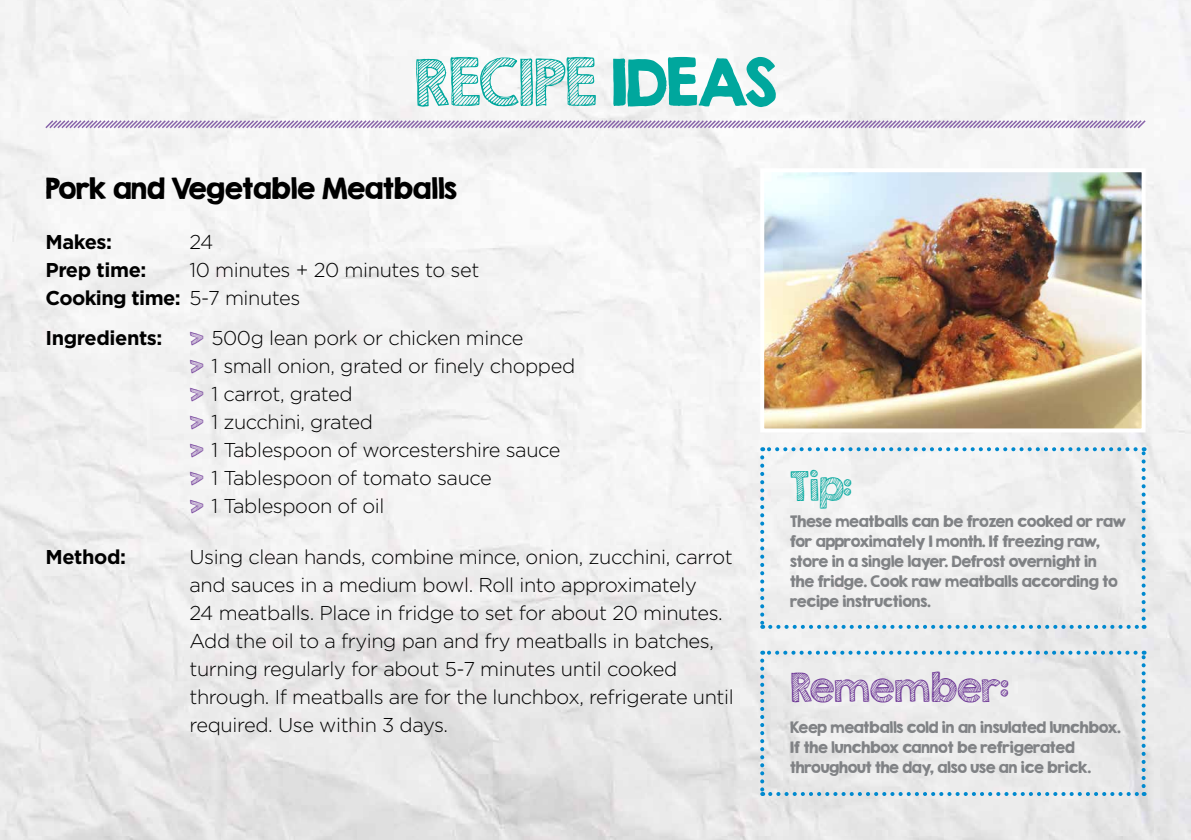
<style>
.page{position:relative;width:1191px;height:840px;background:#fff}
.page>*{position:absolute;margin:0;border:0;box-sizing:border-box;transform-origin:0 0}
.t1{font:58px "KG Second Chances Sketch";letter-spacing:-.03em;color:#00a79d}
.t2{font:36px "KG Second Chances Sketch";letter-spacing:-.02em;color:#662d91}
.t3{font:36px "KG Second Chances Sketch";color:#00a79d}
.t4{font:26px "KG Second Chances Solid";letter-spacing:-.02em;color:#000}
.t5{font:300 20px/28px "Gotham";letter-spacing:-.02em;color:#000}
.t6{font:700 20px "Gotham";letter-spacing:-.02em;color:#000}
.t7{font:14px/20px "KG Second Chances Solid";letter-spacing:-.02em;color:#808285}
.s1{font-family:"KG Second Chances Solid"}
.s2{font-weight:700}
.s3{font-family:"KG Second Chances Sketch";font-weight:400;font-size:28px;color:#662d91}
</style>
<div class="page">
<img style="left:0;top:0;width:1191px;height:839px">
<img style="left:765px;top:173px;width:375px;height:254px">
<div style="left:760px;top:168px;width:385px;height:264px;border:4px solid #fff"></div>
<svg style="left:44px;top:119px;width:1103px;height:11px"></svg>
<svg style="left:760px;top:457px;width:4px;height:171px"></svg>
<svg style="left:770px;top:624px;width:374px;height:4px"></svg>
<svg style="left:1141px;top:447px;width:4px;height:171px"></svg>
<svg style="left:762px;top:447px;width:373px;height:4px"></svg>
<svg style="left:760px;top:660px;width:4px;height:135px"></svg>
<svg style="left:770px;top:791px;width:374px;height:4px"></svg>
<svg style="left:1141px;top:650px;width:4px;height:135px"></svg>
<svg style="left:762px;top:650px;width:373px;height:4px"></svg>
<h1 class="t1" style="left:414px;top:45px;width:364px">RECIPE <span class="s1">IDEAS</span></h1>
<h3 class="t4" style="left:45px;top:171px;width:413px">Pork and Vegetable Meatballs</h3>
<p class="t6" style="left:45px;top:230px;width:68px">Makes:</p>
<p class="t5" style="left:189px;top:228px;width:26px">24</p>
<p class="t6" style="left:45px;top:258px;width:103px">Prep time:</p>
<p class="t5" style="left:45px;top:256px;width:435px;text-indent:144px">10 minutes + 20 minutes to set<br><span class="s2">Cooking time:</span> 5-7 minutes</p>
<p class="t5" style="left:189px;top:323px;width:387px;text-indent:-144px"><span class="s2">Ingredients:</span> <span class="s3">›</span> 500g lean pork or chicken mince<br><span class="s3">›</span> 1 small onion, grated or finely chopped <span class="s3">›</span> 1 carrot, grated<br><span class="s3">›</span> 1 zucchini, grated<br><span class="s3">›</span> 1 Tablespoon of worcestershire sauce <span class="s3">›</span> 1 Tablespoon of tomato sauce<br><span class="s3">›</span> 1 Tablespoon of oil</p>
<p class="t6" style="left:45px;top:544px;width:82px">Method:</p>
<p class="t5" style="left:189px;top:542px;width:546px">Using clean hands, combine mince, onion, zucchini, carrot and sauces in a medium bowl. Roll into approximately<br>24 meatballs. Place in fridge to set for about 20 minutes.<br>Add the oil to a frying pan and fry meatballs in batches, turning regularly for about 5-7 minutes until cooked through. If meatballs are for the lunchbox, refrigerate until required. Use within 3 days.</p>
<h2 class="t3" style="left:790px;top:463px;width:64px">Tip:</h2>
<p class="t7" style="left:790px;top:510px;width:337px">These meatballs can be frozen cooked or raw for approximately 1 month. If freezing raw, store in a single layer. Defrost overnight in<br>the fridge. Cook raw meatballs according to recipe instructions.</p>
<h2 class="t2" style="left:790px;top:664px;width:221px">Remember:</h2>
<p class="t7" style="left:790px;top:717px;width:332px">Keep meatballs cold in an insulated lunchbox.<br>If the lunchbox cannot be refrigerated throughout the day, also use an ice brick.</p>
</div>
